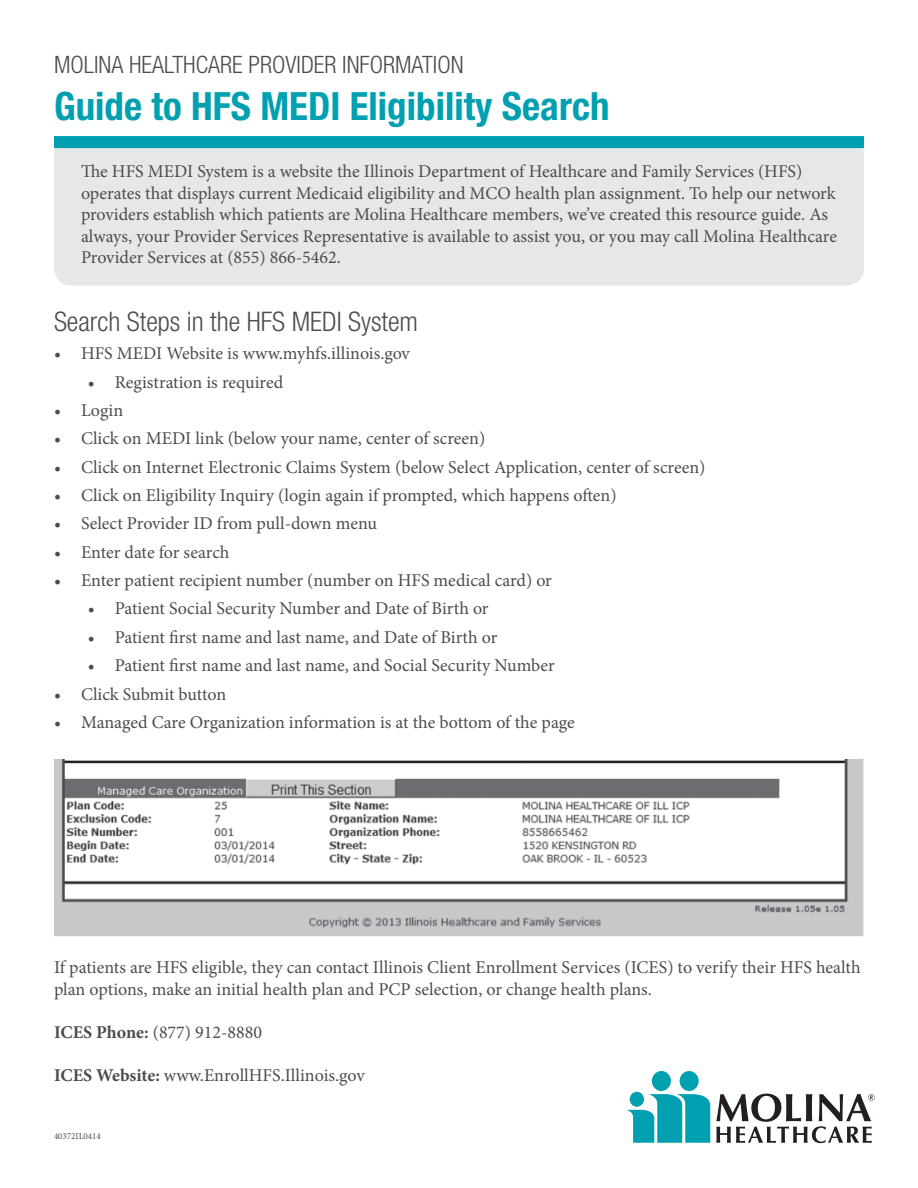
<style>
.page{position:relative;width:918px;height:1188px;background:#fff}
.page>*{position:absolute;margin:0;border:0;box-sizing:border-box;transform-origin:0 0}
.t1{font:700 condensed 39px "Helvetica Neue";color:#00a0b0}
.t2{font:300 condensed 27px "Helvetica Neue";color:#4b4c4d}
.t3{font:300 condensed 24px "Helvetica Neue";color:#4b4c4d}
.t4{font:18px/21.6px "Minion Pro";color:#4b4c4d}
.t5{font:9px "Minion Pro";color:#4b4c4d}
.s1{font-weight:700}
</style>
<div class="page">
<div style="left:54px;top:136px;width:810px;height:150px;background:#e6e7e9;border-radius:18px"></div>
<img style="left:54px;top:760px;width:810px;height:177px">
<svg style="left:716px;top:1094px;width:159px;height:49px"></svg>
<div style="left:680px;top:1071px;width:19px;height:20px;background:#00a0b0;border-radius:50%"></div>
<div style="left:652px;top:1071px;width:19px;height:20px;background:#00a0b0;border-radius:50%"></div>
<svg style="left:627px;top:1094px;width:83px;height:49px"></svg>
<div style="left:630px;top:1092px;width:14px;height:15px;background:#00a0b0;border-radius:50%"></div>
<div style="left:54px;top:136px;width:810px;height:12px;background:#00a0b0"></div>
<p class="t3" style="left:54px;top:51px;width:411px">MOLINA HEALTHCARE PROVIDER INFORMATION</p>
<p class="t1" style="left:54px;top:82px;width:557px">Guide to HFS MEDI Eligibility Search</p>
<p class="t4" style="left:81px;top:161px;width:758px">The HFS MEDI System is a website the Illinois Department of Healthcare and Family Services (HFS) operates that displays current Medicaid eligibility and MCO health plan assignment. To help our network providers establish which patients are Molina Healthcare members, we’ve created this resource guide. As always, your Provider Services Representative is available to assist you, or you may call Molina Healthcare Provider Services at (855) 866-5462.</p>
<p class="t2" style="left:54px;top:306px;width:366px">Search Steps in the HFS MEDI System</p>
<p class="t4" style="left:54px;top:343px;width:357px">• HFS MEDI Website is www.myhfs.illinois.gov</p>
<p class="t4" style="left:88px;top:371px;width:197px">• Registration is required</p>
<p class="t4" style="left:54px;top:400px;width:71px">• Login</p>
<p class="t4" style="left:54px;top:428px;width:433px">• Click on MEDI link (below your name, center of screen)</p>
<p class="t4" style="left:54px;top:456px;width:653px">• Click on Internet Electronic Claims System (below Select Application, center of screen)</p>
<p class="t4" style="left:54px;top:485px;width:564px">• Click on Eligibility Inquiry (login again if prompted, which happens often)</p>
<p class="t4" style="left:54px;top:513px;width:325px">• Select Provider ID from pull-down menu</p>
<p class="t4" style="left:54px;top:541px;width:177px">• Enter date for search</p>
<p class="t4" style="left:54px;top:570px;width:499px">• Enter patient recipient number (number on HFS medical card) or</p>
<p class="t4" style="left:88px;top:598px;width:402px">• Patient Social Security Number and Date of Birth or</p>
<p class="t4" style="left:88px;top:626px;width:411px">• Patient first name and last name, and Date of Birth or</p>
<p class="t4" style="left:88px;top:655px;width:469px">• Patient first name and last name, and Social Security Number</p>
<p class="t4" style="left:54px;top:683px;width:174px">• Click Submit button</p>
<p class="t4" style="left:54px;top:711px;width:522px">• Managed Care Organization information is at the bottom of the page</p>
<p class="t4" style="left:54px;top:957px;width:808px">If patients are HFS eligible, they can contact Illinois Client Enrollment Services (ICES) to verify their HFS health plan options, make an initial health plan and PCP selection, or change health plans.</p>
<p class="t4" style="left:54px;top:1022px;width:210px"><span class="s1">ICES Phone:</span> (877) 912-8880</p>
<p class="t4" style="left:54px;top:1065px;width:312px"><span class="s1">ICES Website:</span> www.EnrollHFS.Illinois.gov</p>
<p class="t5" style="left:54px;top:1130px;width:48px">40372IL0414</p>
</div>
